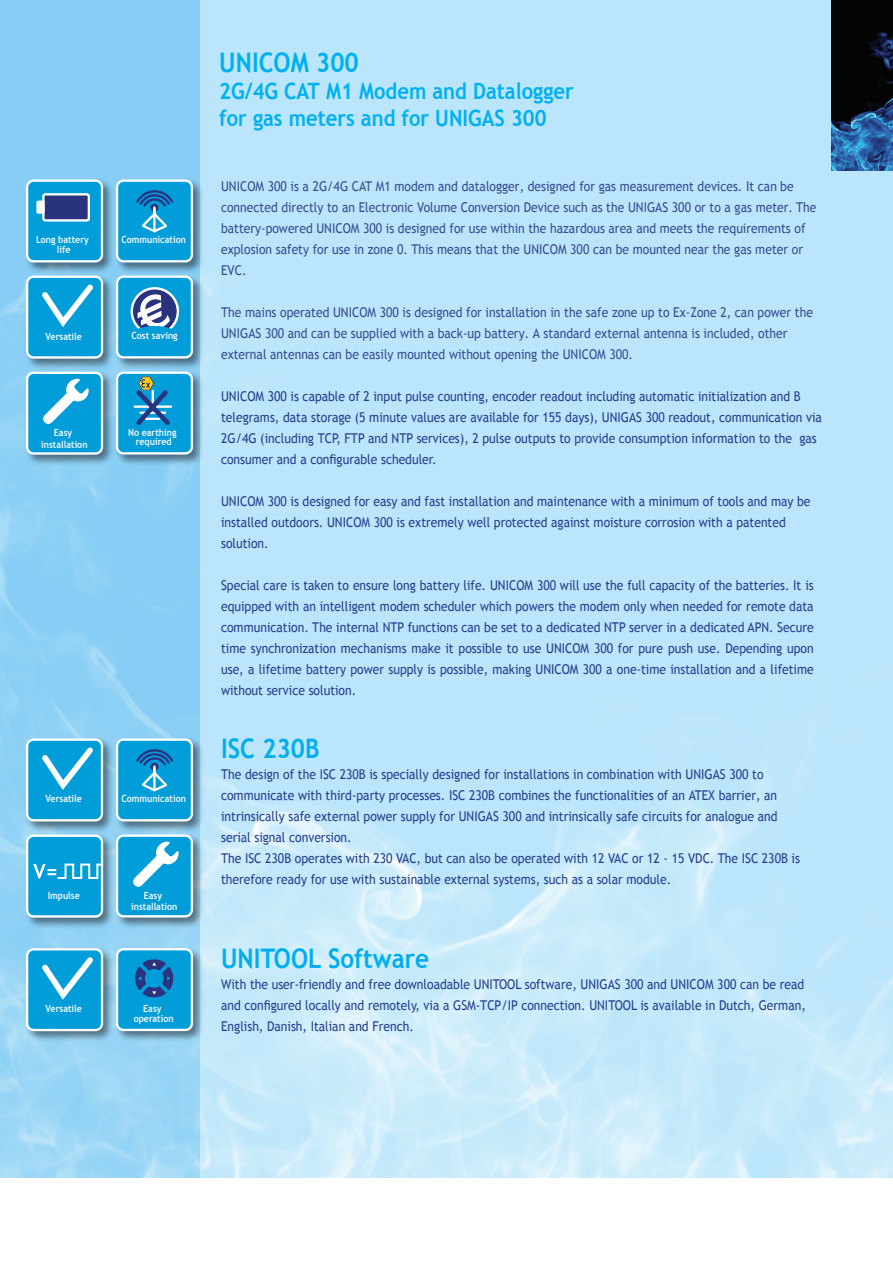
<style>
.page{position:relative;width:893px;height:1263px;background:#fff}
.page>*{position:absolute;margin:0;border:0;box-sizing:border-box;transform-origin:0 0}
.t1{font:700 27px "Trebuchet MS";color:#00aeef;scale:.9 1}
.t2{font:700 27px "Trebuchet MS";color:#00b0f0;scale:.9 1}
.t3{font:700 22.5px/27px "Trebuchet MS";color:#00b0f0;scale:.9 1}
.t4{font:13.5px/21px "Trebuchet MS";color:#253f8e;scale:.9 1}
.t5{font:13.5px/21px "Trebuchet MS";color:#384c92;scale:.9 1}
.t6{font:700 9.9px/9.9px "Trebuchet MS";color:#f7f8f9;text-align:center;scale:.9 1}
.s1{font-style:inherit}
</style>
<div class="page">
<img style="left:200px;top:0;width:693px;height:1178px">
<img style="left:22px;top:176px;width:90px;height:96px">
<div style="left:27px;top:181px;width:75px;height:80px;background:#009dd9;border-radius:7px"></div>
<div style="left:26px;top:179px;width:77px;height:83px;border:2px solid #fff;border-radius:7px"></div>
<div style="left:43px;top:194px;width:46px;height:26px;background:#2a337e;border-radius:2px"></div>
<div style="left:42px;top:193px;width:48px;height:29px;border:2px solid #fff;border-radius:2px"></div>
<div style="left:36px;top:201px;width:9px;height:13px;background:#fff;border-radius:2px"></div>
<img style="left:22px;top:735px;width:90px;height:96px">
<div style="left:27px;top:740px;width:75px;height:80px;background:#009dd9;border-radius:7px"></div>
<div style="left:26px;top:738px;width:77px;height:83px;border:2px solid #fff;border-radius:7px"></div>
<svg style="left:42px;top:747px;width:51px;height:43px"></svg>
<img style="left:112px;top:176px;width:95px;height:96px">
<div style="left:117px;top:181px;width:75px;height:80px;background:#009dd9;border-radius:7px"></div>
<div style="left:116px;top:179px;width:77px;height:83px;border:2px solid #fff;border-radius:7px"></div>
<svg style="left:136px;top:190px;width:37px;height:43px"></svg>
<hr style="left:153px;top:209px;width:3px;height:22px;background:#fff">
<img style="left:112px;top:735px;width:95px;height:96px">
<div style="left:117px;top:740px;width:75px;height:80px;background:#009dd9;border-radius:7px"></div>
<div style="left:116px;top:738px;width:77px;height:83px;border:2px solid #fff;border-radius:7px"></div>
<svg style="left:136px;top:749px;width:37px;height:43px"></svg>
<hr style="left:153px;top:768px;width:3px;height:22px;background:#fff">
<img style="left:117px;top:272px;width:90px;height:96px">
<div style="left:117px;top:277px;width:75px;height:80px;background:#009dd9;border-radius:7px"></div>
<div style="left:116px;top:275px;width:77px;height:83px;border:2px solid #fff;border-radius:7px"></div>
<svg style="left:132px;top:288px;width:46px;height:46px"></svg>
<div style="left:131px;top:287px;width:48px;height:49px;border:2px solid #fff;border-radius:50%"></div>
<svg style="left:130px;top:294px;width:50px;height:42px"></svg>
<img style="left:117px;top:831px;width:90px;height:100px">
<div style="left:117px;top:836px;width:75px;height:80px;background:#009dd9;border-radius:7px"></div>
<div style="left:116px;top:834px;width:77px;height:83px;border:2px solid #fff;border-radius:7px"></div>
<svg style="left:133px;top:841px;width:46px;height:46px"></svg>
<img style="left:117px;top:368px;width:90px;height:100px">
<div style="left:117px;top:373px;width:75px;height:80px;background:#009dd9;border-radius:7px"></div>
<div style="left:116px;top:372px;width:77px;height:82px;border:2px solid #fff;border-radius:7px"></div>
<svg style="left:133px;top:377px;width:39px;height:48px"></svg>
<img style="left:22px;top:272px;width:95px;height:96px">
<div style="left:27px;top:277px;width:75px;height:80px;background:#009dd9;border-radius:7px"></div>
<div style="left:26px;top:276px;width:77px;height:83px;border:2px solid #fff;border-radius:7px"></div>
<svg style="left:42px;top:284px;width:51px;height:43px"></svg>
<img style="left:22px;top:831px;width:95px;height:100px">
<div style="left:27px;top:836px;width:75px;height:80px;background:#009dd9;border-radius:7px"></div>
<div style="left:26px;top:834px;width:77px;height:84px;border:2px solid #fff;border-radius:7px"></div>
<svg style="left:33px;top:862px;width:71px;height:18px"></svg>
<img style="left:22px;top:368px;width:95px;height:100px">
<div style="left:27px;top:373px;width:75px;height:80px;background:#009dd9;border-radius:7px"></div>
<div style="left:26px;top:372px;width:77px;height:83px;border:2px solid #fff;border-radius:7px"></div>
<svg style="left:43px;top:378px;width:46px;height:46px"></svg>
<img style="left:117px;top:944px;width:90px;height:101px">
<div style="left:117px;top:949px;width:75px;height:81px;background:#009dd9;border-radius:7px"></div>
<div style="left:116px;top:948px;width:77px;height:83px;border:2px solid #fff;border-radius:7px"></div>
<svg style="left:135px;top:959px;width:39px;height:39px"></svg>
<img style="left:22px;top:944px;width:95px;height:101px">
<div style="left:27px;top:949px;width:75px;height:81px;background:#009dd9;border-radius:7px"></div>
<div style="left:26px;top:948px;width:77px;height:83px;border:2px solid #fff;border-radius:7px"></div>
<svg style="left:42px;top:957px;width:51px;height:43px"></svg>
<img style="left:831px;top:0;width:62px;height:170px">
<h1 class="t2" style="left:219px;top:46px;width:157px">UNICOM 300</h1>
<h2 class="t3" style="left:219px;top:78px;width:395px"><span class="s1">2G/4G</span> CAT M1 Modem and Datalogger for gas meters and for UNIGAS 300</h2>
<p class="t6" style="left:36px;top:235px;width:60px">Long battery life</p>
<p class="t6" style="left:46px;top:331px;width:42px">Versatile</p>
<p class="t6" style="left:121px;top:235px;width:73px">Communication</p>
<p class="t6" style="left:131px;top:331px;width:53px">Cost saving</p>
<p class="t6" style="left:41px;top:426px;width:53px;line-height:11.9px">Easy installation</p>
<p class="t6" style="left:128px;top:427px;width:55px">No earthing required</p>
<p class="t5" style="left:221px;top:176px;width:663px">UNICOM 300 is a 2G/4G CAT M1 modem and datalogger, designed for gas measurement devices. It can be connected directly to an Electronic Volume Conversion Device such as the UNIGAS 300 or to a gas meter. The battery-powered UNICOM 300 is designed for use within the hazardous area and meets the requirements of explosion safety for use in zone 0. This means that the UNICOM 300 can be mounted near the gas meter or EVC.</p>
<p class="t5" style="left:221px;top:302px;width:659px">The mains operated UNICOM 300 is designed for installation in the safe zone up to Ex-Zone 2, can power the<br>UNIGAS 300 and can be supplied with a back-up battery. A standard external antenna is included, other external antennas can be easily mounted without opening the UNICOM 300.</p>
<p class="t4" style="left:221px;top:386px;width:669px">UNICOM 300 is capable of 2 input pulse counting, encoder readout including automatic initialization and B telegrams, data storage (5 minute values are available for 155 days), UNIGAS 300 readout, communication via 2G/4G (including TCP, FTP and NTP services), 2 pulse outputs to provide consumption information to the gas consumer and a configurable scheduler.</p>
<p class="t4" style="left:221px;top:491px;width:656px">UNICOM 300 is designed for easy and fast installation and maintenance with a minimum of tools and may be installed outdoors. UNICOM 300 is extremely well protected against moisture corrosion with a patented solution.</p>
<p class="t4" style="left:221px;top:575px;width:660px;text-align:justify">Special care is taken to ensure long battery life. UNICOM 300 will use the full capacity of the batteries. It is equipped with an intelligent modem scheduler which powers the modem only when needed for remote data communication. The internal NTP functions can be set to a dedicated NTP server in a dedicated APN. Secure time synchronization mechanisms make it possible to use UNICOM 300 for pure push use. Depending upon use, a lifetime battery power supply is possible, making UNICOM 300 a one-time installation and a lifetime without service solution.</p>
<p class="t6" style="left:46px;top:794px;width:42px">Versatile</p>
<p class="t6" style="left:121px;top:794px;width:73px">Communication</p>
<h1 class="t1" style="left:221px;top:732px;width:111px">ISC 230B</h1>
<p class="t4" style="left:221px;top:764px;width:645px">The design of the ISC 230B is specially designed for installations in combination with UNIGAS 300 to communicate with third-party processes. ISC 230B combines the functionalities of an ATEX barrier, an intrinsically safe external power supply for UNIGAS 300 and intrinsically safe circuits for analogue and serial signal conversion.<br>The ISC 230B operates with 230 VAC, but can also be operated with 12 VAC or 12 - 15 VDC. The ISC 230B is therefore ready for use with sustainable external systems, such as a solar module.</p>
<p class="t6" style="left:48px;top:890px;width:37px">Impulse</p>
<p class="t6" style="left:131px;top:889px;width:53px;line-height:11.9px">Easy installation</p>
<p class="t6" style="left:46px;top:1004px;width:42px">Versatile</p>
<p class="t6" style="left:134px;top:1004px;width:46px">Easy operation</p>
<h1 class="t1" style="left:221px;top:942px;width:233px">UNITOOL Software</h1>
<p class="t4" style="left:221px;top:974px;width:651px;text-align:justify">With the user-friendly and free downloadable UNITOOL software, UNIGAS 300 and UNICOM 300 can be read and configured locally and remotely, via a GSM-TCP/IP connection. UNITOOL is available in Dutch, German, English, Danish, Italian and French.</p>
</div>
